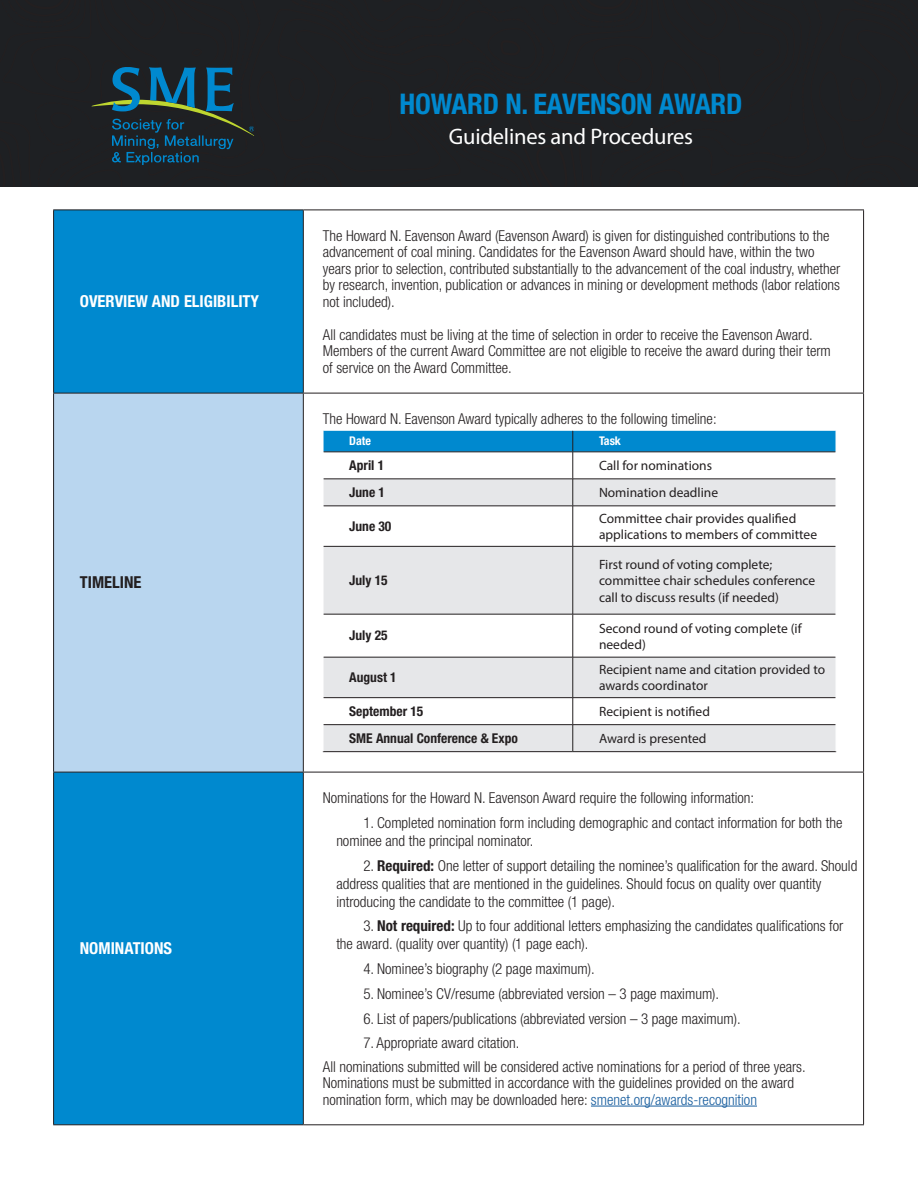
<style>
.page{position:relative;width:918px;height:1188px;background:#fff}
.page>*{position:absolute;margin:0;border:0;box-sizing:border-box;transform-origin:0 0}
.Award_Headline_Blue{font:700 condensed 28.5px "Helvetica Neue LT Std";letter-spacing:-.01em;color:#0089cf}
.Award_Headline_White{font:22.5px "Myriad Pro";letter-spacing:-.01em;color:#fff}
.Table_Left_Topic_WHITE{font:700 condensed 16.5px "Helvetica Neue LT Std";color:#fff}
.Table_Left_Topic_BLACK{font:700 condensed 16.5px "Helvetica Neue LT Std";color:#231f20}
.Table_Text_Body{font:300 condensed 15px/16.5px "Helvetica Neue LT Std";color:#231f20}
.Body{font:300 condensed 15px/18px "Helvetica Neue LT Std";color:#231f20}
.Timeline_Chart_Tasks{font:13.5px/16.2px "Myriad Pro";color:#231f20}
.Timeline_Chart_Dates{font:700 condensed 13.5px "Helvetica Neue LT Std";color:#231f20}
.Timeline_Chart_White_Date{font:700 condensed 12px "Helvetica Neue LT Std";color:#fff}
.s1{font-weight:700}
.s2{color:#175d9e}
</style>
<div class="page">
<div style="left:54px;top:211px;width:249px;height:913px;background:#0089cf"></div>
<div style="left:54px;top:393px;width:249px;height:379px;background:#b9d6ef"></div>
<hr style="left:303px;top:210px;width:1px;height:183px;background:#231f20">
<hr style="left:303px;top:393px;width:1px;height:379px;background:#231f20">
<hr style="left:303px;top:772px;width:1px;height:352px;background:#231f20">
<hr style="left:53px;top:210px;width:250px;height:1px;background:#231f20">
<hr style="left:53px;top:210px;width:1px;height:183px;background:#231f20">
<hr style="left:303px;top:210px;width:561px;height:1px;background:#231f20">
<hr style="left:863px;top:210px;width:1px;height:183px;background:#231f20">
<hr style="left:53px;top:393px;width:250px;height:1px;background:#231f20">
<hr style="left:53px;top:393px;width:1px;height:379px;background:#231f20">
<hr style="left:303px;top:393px;width:561px;height:1px;background:#231f20">
<hr style="left:863px;top:393px;width:1px;height:379px;background:#231f20">
<hr style="left:53px;top:772px;width:250px;height:1px;background:#231f20">
<hr style="left:53px;top:772px;width:1px;height:352px;background:#231f20">
<hr style="left:303px;top:772px;width:561px;height:1px;background:#231f20">
<hr style="left:863px;top:772px;width:1px;height:352px;background:#231f20">
<hr style="left:53px;top:1124px;width:250px;height:1px;background:#231f20">
<hr style="left:303px;top:1124px;width:561px;height:1px;background:#231f20">
<svg style="left:324px;top:507px;width:512px;height:244px;fill:#e6e7e9"></svg>
<hr style="left:323px;top:506px;width:250px;height:1px;background:#231f20">
<hr style="left:573px;top:506px;width:263px;height:1px;background:#231f20">
<hr style="left:573px;top:506px;width:1px;height:40px;background:#231f20">
<hr style="left:323px;top:546px;width:250px;height:1px;background:#231f20">
<hr style="left:573px;top:546px;width:263px;height:1px;background:#231f20">
<hr style="left:573px;top:547px;width:1px;height:67px;background:#231f20">
<hr style="left:323px;top:614px;width:250px;height:1px;background:#231f20">
<hr style="left:573px;top:614px;width:263px;height:1px;background:#231f20">
<hr style="left:573px;top:614px;width:1px;height:43px;background:#231f20">
<hr style="left:323px;top:657px;width:250px;height:1px;background:#231f20">
<hr style="left:573px;top:657px;width:263px;height:1px;background:#231f20">
<hr style="left:573px;top:657px;width:1px;height:40px;background:#231f20">
<hr style="left:323px;top:697px;width:250px;height:1px;background:#231f20">
<hr style="left:573px;top:697px;width:263px;height:1px;background:#231f20">
<hr style="left:323px;top:724px;width:250px;height:1px;background:#231f20">
<hr style="left:573px;top:724px;width:263px;height:1px;background:#231f20">
<svg style="left:573px;top:698px;width:1px;height:53px"></svg>
<hr style="left:323px;top:751px;width:250px;height:1px;background:#231f20">
<hr style="left:573px;top:751px;width:263px;height:1px;background:#231f20">
<svg style="left:323px;top:430px;width:513px;height:76px"></svg>
<hr style="left:323px;top:506px;width:1px;height:40px;background:#fff">
<hr style="left:323px;top:546px;width:1px;height:68px;background:#fff">
<hr style="left:323px;top:614px;width:1px;height:43px;background:#fff">
<hr style="left:323px;top:657px;width:1px;height:41px;background:#fff">
<svg style="left:323px;top:698px;width:1px;height:53px"></svg>
<hr style="left:591px;top:1106px;width:166px;height:1px;background:#175d9e">
<div style="left:268px;top:0;width:650px;height:187px;background:#1e2023"></div>
<div style="left:0;top:0;width:268px;height:187px;background:#1e2023"></div>
<svg style="left:91px;top:67px;width:163px;height:98px"></svg>
<p class="Table_Left_Topic_WHITE" style="left:80px;top:292px;width:181px">OVERVIEW AND ELIGIBILITY</p>
<p class="Table_Left_Topic_BLACK" style="left:80px;top:573px;width:63px">TIMELINE</p>
<p class="Table_Left_Topic_WHITE" style="left:80px;top:938px;width:94px">NOMINATIONS</p>
<p class="Award_Headline_Blue" style="left:400px;top:87px;width:344px">HOWARD N. EAVENSON AWARD</p>
<p class="Award_Headline_White" style="left:449px;top:123px;width:246px">Guidelines and Procedures</p>
<p class="Table_Text_Body" style="left:323px;top:227px;width:519px">The Howard N. Eavenson Award (Eavenson Award) is given for distinguished contributions to the advancement of coal mining. Candidates for the Eavenson Award should have, within the two years prior to selection, contributed substantially to the advancement of the coal industry, whether by research, invention, publication or advances in mining or development methods (labor relations not included).</p>
<p class="Table_Text_Body" style="left:323px;top:326px;width:510px">All candidates must be living at the time of selection in order to receive the Eavenson Award.<br>Members of the current Award Committee are not eligible to receive the award during their term of service on the Award Committee.</p>
<p class="Table_Text_Body" style="left:323px;top:410px;width:395px">The Howard N. Eavenson Award typically adheres to the following timeline:</p>
<p class="Timeline_Chart_White_Date" style="left:349px;top:433px;width:23px">Date</p>
<p class="Timeline_Chart_White_Date" style="left:599px;top:433px;width:23px">Task</p>
<p class="Timeline_Chart_Dates" style="left:349px;top:457px;width:36px">April 1</p>
<p class="Timeline_Chart_Tasks" style="left:599px;top:457px;width:115px">Call for nominations</p>
<p class="Timeline_Chart_Dates" style="left:349px;top:484px;width:37px">June 1</p>
<p class="Timeline_Chart_Tasks" style="left:599px;top:484px;width:121px">Nomination deadline</p>
<p class="Timeline_Chart_Dates" style="left:349px;top:518px;width:44px">June 30</p>
<p class="Timeline_Chart_Tasks" style="left:599px;top:510px;width:220px">Committee chair provides qualified applications to members of committee</p>
<p class="Timeline_Chart_Dates" style="left:349px;top:572px;width:40px">July 15</p>
<p class="Timeline_Chart_Tasks" style="left:599px;top:556px;width:218px">First round of voting complete; committee chair schedules conference call to discuss results (if needed)</p>
<p class="Timeline_Chart_Dates" style="left:349px;top:628px;width:40px">July 25</p>
<p class="Timeline_Chart_Tasks" style="left:599px;top:620px;width:204px">Second round of voting complete (if needed)</p>
<p class="Timeline_Chart_Dates" style="left:349px;top:669px;width:49px">August 1</p>
<p class="Timeline_Chart_Tasks" style="left:599px;top:661px;width:228px">Recipient name and citation provided to awards coordinator</p>
<p class="Timeline_Chart_Dates" style="left:349px;top:703px;width:76px">September 15</p>
<p class="Timeline_Chart_Tasks" style="left:599px;top:703px;width:112px">Recipient is notified</p>
<p class="Timeline_Chart_Dates" style="left:349px;top:730px;width:170px">SME Annual Conference &amp; Expo</p>
<p class="Timeline_Chart_Tasks" style="left:599px;top:730px;width:109px">Award is presented</p>
<p class="Table_Text_Body" style="left:323px;top:789px;width:433px">Nominations for the Howard N. Eavenson Award require the following information:</p>
<p class="Body" style="left:336px;top:813px;width:508px;text-indent:27px">1. Completed nomination form including demographic and contact information for both the nominee and the principal nominator.</p>
<p class="Body" style="left:336px;top:856px;width:523px;text-indent:27px">2. <span class="s1">Required:</span> One letter of support detailing the nominee’s qualification for the award. Should address qualities that are mentioned in the guidelines. Should focus on quality over quantity introducing the candidate to the committee (1 page).</p>
<p class="Body" style="left:336px;top:917px;width:509px;text-indent:27px">3. <span class="s1">Not required:</span> Up to four additional letters emphasizing the candidates qualifications for the award. (quality over quantity) (1 page each).</p>
<p class="Body" style="left:363px;top:960px;width:233px">4. Nominee’s biography (2 page maximum).</p>
<p class="Body" style="left:363px;top:984px;width:357px">5. Nominee’s CV/resume (abbreviated version – 3 page maximum).</p>
<p class="Body" style="left:363px;top:1009px;width:379px">6. List of papers/publications (abbreviated version – 3 page maximum).</p>
<p class="Body" style="left:363px;top:1034px;width:158px">7. Appropriate award citation.</p>
<p class="Table_Text_Body" style="left:323px;top:1058px;width:484px">All nominations submitted will be considered active nominations for a period of three years.<br>Nominations must be submitted in accordance with the guidelines provided on the award nomination form, which may be downloaded here: <span class="s2">smenet.org/awards-recognition</span></p>
</div>
